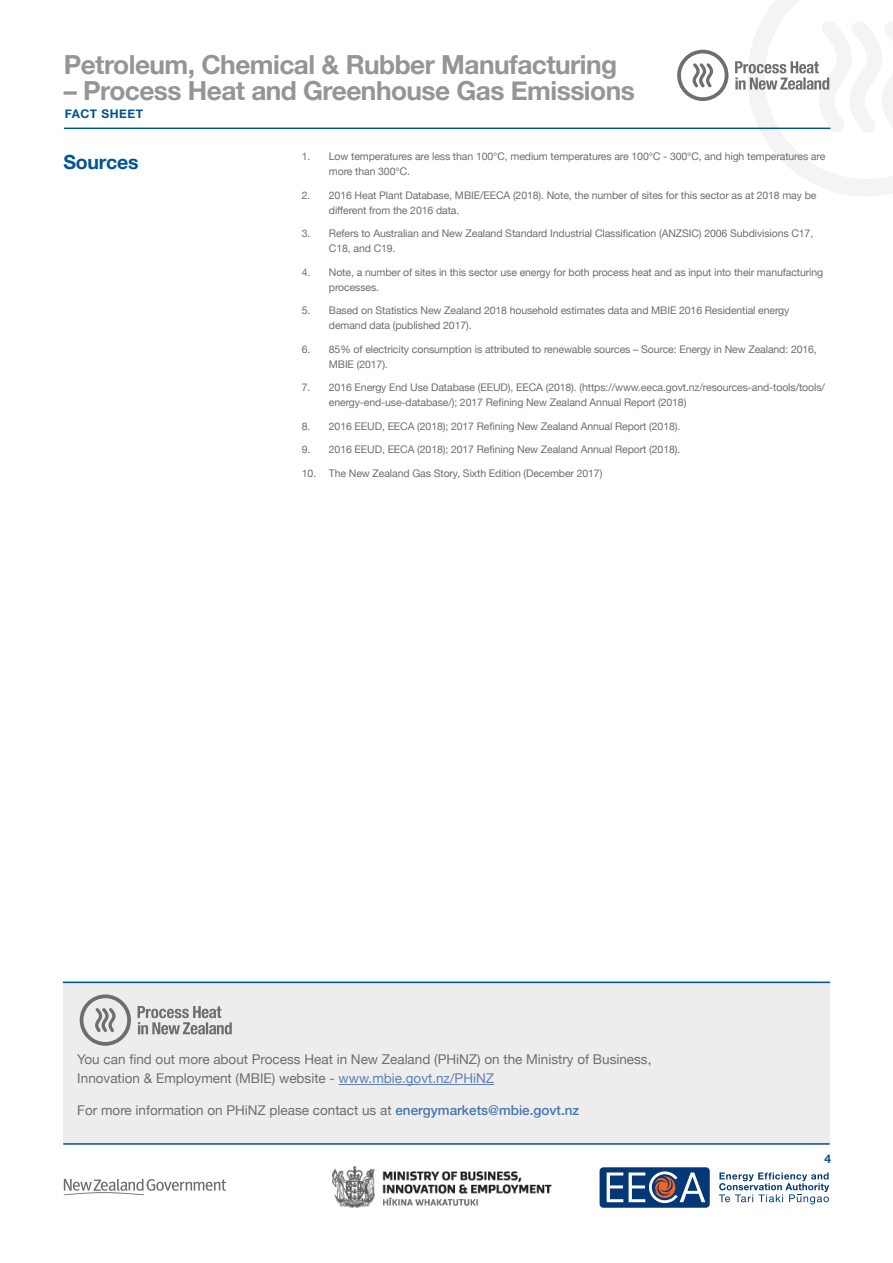
<style>
.page{position:relative;width:893px;height:1263px;background:#fff}
.page>*{position:absolute;margin:0;border:0;box-sizing:border-box;transform-origin:0 0}
.t1{font:700 26.25px "Helvetica Neue";letter-spacing:-.02em;color:#939598}
.t2{font:700 19.5px "Helvetica Neue";letter-spacing:-.01em;color:#005496}
.t3{font:13.5px/19.5px "Helvetica Neue";color:#6d6e71}
.t4{font:700 12px "Helvetica Neue";letter-spacing:.04em;color:#005496}
.t5{font:10.5px/15px "Helvetica Neue";letter-spacing:-.01em;color:#6d6e71}
.s1{color:#627fb5}
.s2{font-weight:500;color:#4876ae}
</style>
<div class="page">
<div style="left:600px;top:1167px;width:110px;height:41px;background:#043776;border-radius:4px"></div>
<svg style="left:607px;top:1172px;width:16px;height:30px"></svg>
<svg style="left:629px;top:1171px;width:76px;height:32px"></svg>
<svg style="left:719px;top:1172px;width:110px;height:32px"></svg>
<img style="left:333px;top:1167px;width:218px;height:40px">
<svg style="left:64px;top:1179px;width:162px;height:16px"></svg>
<svg style="left:677px;top:0;width:216px;height:196px"></svg>
<div style="left:63px;top:981px;width:767px;height:164px;background:#ededee"></div>
<svg style="left:80px;top:994px;width:152px;height:52px"></svg>
<hr style="left:339px;top:1084px;width:155px;height:1px;background:#627fb5">
<hr style="left:64px;top:1143px;width:765px;height:2px;background:#005496">
<hr style="left:63px;top:981px;width:767px;height:2px;background:#005496">
<hr style="left:65px;top:128px;width:765px;height:1px;background:#005496">
<h1 class="t1" style="left:64px;top:44px;width:555px">Petroleum, Chemical &amp; Rubber Manufacturing</h1>
<h1 class="t1" style="left:64px;top:70px;width:572px">– Process Heat and Greenhouse Gas Emissions</h1>
<p class="t4" style="left:65px;top:104px;width:80px">FACT SHEET</p>
<h2 class="t2" style="left:63px;top:147px;width:77px">Sources</h2>
<p class="t5" style="left:329px;top:149px;width:498px;text-indent:-27px">1. Low temperatures are less than 100℃, medium temperatures are 100℃ - 300℃, and high temperatures are more than 300℃.</p>
<p class="t5" style="left:329px;top:188px;width:489px;text-indent:-27px">2. 2016 Heat Plant Database, MBIE/EECA (2018). Note, the number of sites for this sector as at 2018 may be different from the 2016 data.</p>
<p class="t5" style="left:329px;top:227px;width:486px;text-indent:-27px">3. Refers to Australian and New Zealand Standard Industrial Classification (ANZSIC) 2006 Subdivisions C17,<br>C18, and C19.</p>
<p class="t5" style="left:329px;top:265px;width:496px;text-indent:-27px">4. Note, a number of sites in this sector use energy for both process heat and as input into their manufacturing processes.</p>
<p class="t5" style="left:329px;top:304px;width:462px;text-indent:-27px">5. Based on Statistics New Zealand 2018 household estimates data and MBIE 2016 Residential energy demand data (published 2017).</p>
<p class="t5" style="left:329px;top:342px;width:489px;text-indent:-27px">6. 85% of electricity consumption is attributed to renewable sources – Source: Energy in New Zealand: 2016,<br>MBIE (2017).</p>
<p class="t5" style="left:329px;top:381px;width:498px;text-indent:-27px">7. 2016 Energy End Use Database (EEUD), EECA (2018). (https://www.eeca.govt.nz/resources-and-tools/tools/ energy-end-use-database/); 2017 Refining New Zealand Annual Report (2018)</p>
<p class="t5" style="left:302px;top:419px;width:380px">8. 2016 EEUD, EECA (2018); 2017 Refining New Zealand Annual Report (2018).</p>
<p class="t5" style="left:302px;top:443px;width:380px">9. 2016 EEUD, EECA (2018); 2017 Refining New Zealand Annual Report (2018).</p>
<p class="t5" style="left:302px;top:466px;width:302px">10. The New Zealand Gas Story, Sixth Edition (December 2017)</p>
<p class="t3" style="left:77px;top:1050px;width:576px">You can find out more about Process Heat in New Zealand (PHiNZ) on the Ministry of Business,<br>Innovation &amp; Employment (MBIE) website - <span class="s1">www.mbie.govt.nz/PHiNZ</span></p>
<p class="t3" style="left:77px;top:1101px;width:503px">For more information on PHiNZ please contact us at <span class="s2">energymarkets@mbie.govt.nz</span></p>
<p class="t4" style="left:824px;top:1149px;width:8px">4</p>
</div>
